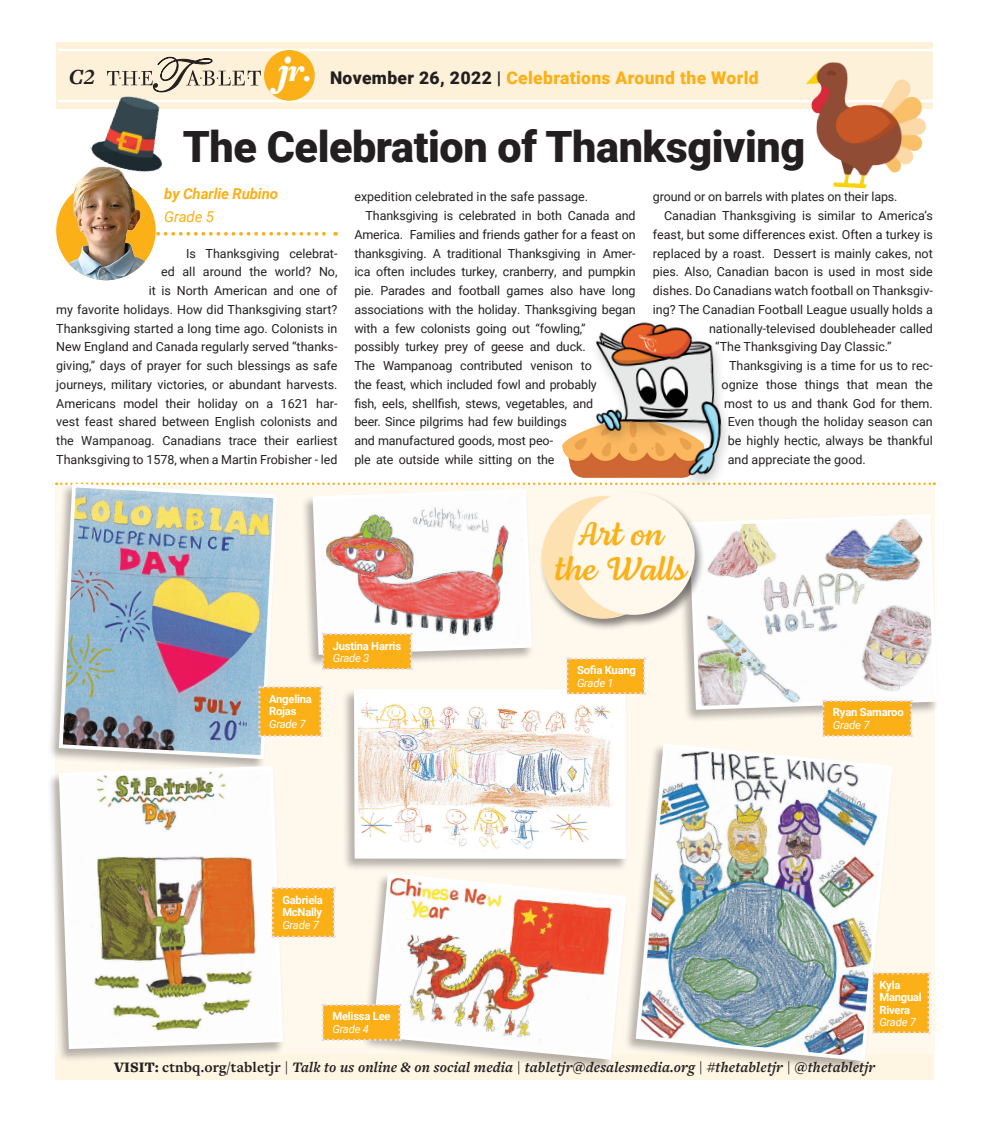
<style>
.page{position:relative;width:990px;height:1125px;background:#fff}
.page>*{position:absolute;margin:0;border:0;box-sizing:border-box;transform-origin:0 0}
.Hed_Main_44_48_Fr{font:900 43.12px "Roboto";letter-spacing:-.01em;color:#231f20}
.Hed_Main_44_48_Fr-2{font:33.5px/34.9px "Lemongrass Script";color:#fbb017;text-align:center}
.t1{font:italic 900 31.38px "Freight Text Pro";color:#fff}
.Hed_Sub_18_20_Fr{font:italic 700 22.5px "Freight Text Pro";color:#231f20}
.Hed_Sub_18_20_Fr-2{font:900 17.5px "Roboto";letter-spacing:.02em;color:#fbb017}
.Hed_Sub_18_20_Fr-3{font:italic 700 15px "Freight Text Pro";letter-spacing:.01em;color:#231f20}
.Byline_10_14_Fr{font:italic 700 15px/22.5px "Roboto";letter-spacing:-.01em;color:#fbb017}
.Body_Copy_9_12_Fr{font:12.5px/18.8px "Roboto";color:#231f20;text-align:right}
.t2{font:700 11.25px/12.5px "Roboto";letter-spacing:-.02em;color:#fff}
.t3{font:italic 11.25px "Roboto";letter-spacing:-.02em;color:#fff}
.s1{font-size:39px}
.s2{color:#231f20}
.s3{font-weight:400}
.s4{font-weight:900;font-style:normal}
.s5{font-style:normal}
</style>
<div class="page">
<div style="left:55px;top:485px;width:880px;height:569px;background:#fef8ed"></div>
<div style="left:57px;top:42px;width:876px;height:67px;background:#fef1d9"></div>
<div style="left:56px;top:1054px;width:878px;height:26px;background:#fef5e3"></div>
<div style="left:47px;top:483px;width:232px;height:289px;background:#231f20;opacity:.33"></div>
<svg style="left:57px;top:737px;width:222px;height:24px;background:#b0b5b8"></svg>
<hr style="left:58px;top:100px;width:878px;height:2px;background:#fff">
<hr style="left:58px;top:49px;width:878px;height:2px;background:#fff">
<div style="left:264px;top:50px;width:51px;height:51px;background:#fbb017;border-radius:50%"></div>
<svg style="left:107px;top:57px;width:154px;height:32px"></svg>
<svg style="left:156px;top:232px;width:180px;height:4px"></svg>
<div style="left:47px;top:765px;width:238px;height:297px;background:#231f20;opacity:.33"></div>
<svg style="left:57px;top:764px;width:228px;height:287px"></svg>
<div style="left:624px;top:743px;width:270px;height:331px;background:#231f20;opacity:.33"></div>
<img style="left:634px;top:743px;width:260px;height:320px">
<div style="left:342px;top:688px;width:286px;height:184px;background:#231f20;opacity:.33"></div>
<svg style="left:352px;top:737px;width:276px;height:124px"></svg>
<img style="left:800px;top:62px;width:130px;height:127px">
<img style="left:562px;top:433px;width:17px;height:44px">
<img style="left:579px;top:322px;width:148px;height:160px">
<img style="left:56px;top:173px;width:100px;height:107px">
<img style="left:87px;top:89px;width:91px;height:90px">
<div style="left:361px;top:873px;width:267px;height:200px;background:#231f20;opacity:.33"></div>
<svg style="left:371px;top:871px;width:257px;height:191px"></svg>
<svg style="left:321px;top:1004px;width:80px;height:37px;background:#f9b631"></svg>
<svg style="left:271px;top:887px;width:64px;height:51px;background:#f9b62e"></svg>
<img style="left:56px;top:482px;width:879px;height:255px">
<svg style="left:872px;top:972px;width:58px;height:62px;background:#f9b52e"></svg>
<p class="Hed_Sub_18_20_Fr" style="left:69px;top:61px;width:28px">C2</p>
<p class="t1" style="left:278px;top:49px;width:35px"><span class="s1">j</span>r.</p>
<p class="Hed_Sub_18_20_Fr-2" style="left:330px;top:65px;width:430px"><span class="s2">November 26, 2022 |</span> Celebrations Around the World</p>
<p class="Hed_Main_44_48_Fr" style="left:183px;top:116px;width:624px">The Celebration of Thanksgiving</p>
<p class="Byline_10_14_Fr" style="left:164px;top:182px;width:115px">by Charlie Rubino<br><span class="s3">Grade 5</span></p>
<p class="Body_Copy_9_12_Fr" style="left:354px;top:187px;width:235px">expedition celebrated in the safe passage.</p>
<p class="Body_Copy_9_12_Fr" style="left:354px;top:206px;width:283px;text-align:left;text-indent:11px">Thanksgiving is celebrated in both Canada and America. Families and friends gather for a feast on thanksgiving. A traditional Thanksgiving in Amer&shy;ica often includes turkey, cranberry, and pumpkin pie. Parades and football games also have long associations with the holiday. Thanksgiving began with a few colonists going out “fowling,”<br>possibly turkey prey of geese and duck.<br>The Wampanoag contributed venison to<br>the feast, which included fowl and probably<br>fish, eels, shellfish, stews, vegetables, and<br>beer. Since pilgrims had few buildings<br>and manufactured goods, most peo-<br>ple ate outside while sitting on the</p>
<p class="Body_Copy_9_12_Fr" style="left:56px;top:243px;width:283px">Is Thanksgiving celebrat-<br>ed all around the world? No,<br>it is North American and one of<br>my favorite holidays. How did Thanksgiving start?<br>Thanksgiving started a long time ago. Colonists in New England and Canada regularly served “thanks&shy;giving,” days of prayer for such blessings as safe journeys, military victories, or abundant harvests.<br>Americans model their holiday on a 1621 har&shy;vest feast shared between English colonists and the Wampanoag. Canadians trace their earliest Thanksgiving to 1578, when a Martin Frobisher - led</p>
<p class="Body_Copy_9_12_Fr" style="left:653px;top:187px;width:246px">ground or on barrels with plates on their laps.</p>
<p class="Body_Copy_9_12_Fr" style="left:664px;top:206px;width:270px">Canadian Thanksgiving is similar to America’s</p>
<p class="Body_Copy_9_12_Fr" style="left:653px;top:225px;width:282px">feast, but some differences exist. Often a turkey is</p>
<p class="Body_Copy_9_12_Fr" style="left:653px;top:243px;width:282px">replaced by a roast. Dessert is mainly cakes, not</p>
<p class="Body_Copy_9_12_Fr" style="left:653px;top:262px;width:282px">pies. Also, Canadian bacon is used in most side</p>
<p class="Body_Copy_9_12_Fr" style="left:653px;top:281px;width:282px">dishes. Do Canadians watch football on Thanksgiv-</p>
<p class="Body_Copy_9_12_Fr" style="left:653px;top:300px;width:281px">ing? The Canadian Football League usually holds a</p>
<p class="Body_Copy_9_12_Fr" style="left:709px;top:318px;width:225px">nationally-televised doubleheader called</p>
<p class="Body_Copy_9_12_Fr" style="left:715px;top:337px;width:178px">“The Thanksgiving Day Classic.”</p>
<p class="Body_Copy_9_12_Fr" style="left:729px;top:356px;width:205px">Thanksgiving is a time for us to rec-</p>
<p class="Body_Copy_9_12_Fr" style="left:722px;top:375px;width:213px">ognize those things that mean the</p>
<p class="Body_Copy_9_12_Fr" style="left:724px;top:393px;width:210px">most to us and thank God for them.</p>
<p class="Body_Copy_9_12_Fr" style="left:728px;top:412px;width:206px">Even though the holiday season can</p>
<p class="Body_Copy_9_12_Fr" style="left:728px;top:431px;width:207px">be highly hectic, always be thankful</p>
<p class="Body_Copy_9_12_Fr" style="left:728px;top:450px;width:140px">and appreciate the good.</p>
<p class="t2" style="left:269px;top:692px;width:44px">Angelina<br>Rojas</p>
<p class="t3" style="left:269px;top:716px;width:38px">Grade 7</p>
<p class="t2" style="left:333px;top:639px;width:70px">Justina Harris</p>
<p class="t3" style="left:333px;top:650px;width:38px">Grade 3</p>
<p class="t2" style="left:282px;top:893px;width:42px">Gabriela<br>McNally</p>
<p class="t3" style="left:282px;top:917px;width:38px">Grade 7</p>
<p class="t2" style="left:332px;top:1010px;width:60px">Melissa Lee</p>
<p class="t3" style="left:332px;top:1021px;width:38px">Grade 4</p>
<p class="Hed_Main_44_48_Fr-2" style="left:555px;top:516px;width:132px">Art on the Walls</p>
<p class="t2" style="left:577px;top:663px;width:60px">Sofia Kuang</p>
<p class="t3" style="left:577px;top:675px;width:38px">Grade 1</p>
<p class="t2" style="left:833px;top:706px;width:72px">Ryan Samaroo</p>
<p class="t3" style="left:833px;top:717px;width:38px">Grade 7</p>
<p class="t2" style="left:879px;top:978px;width:44px">Kyla<br>Mangual<br>Rivera</p>
<p class="t3" style="left:879px;top:1015px;width:38px">Grade 7</p>
<p class="Hed_Sub_18_20_Fr-3" style="left:114px;top:1058px;width:763px"><span class="s4">VISIT:</span> <span class="s5">ctnbq.org/tabletjr</span> | Talk to us online &amp; on social media | tabletjr@desalesmedia.org | #thetabletjr | @thetabletjr</p>
</div>
